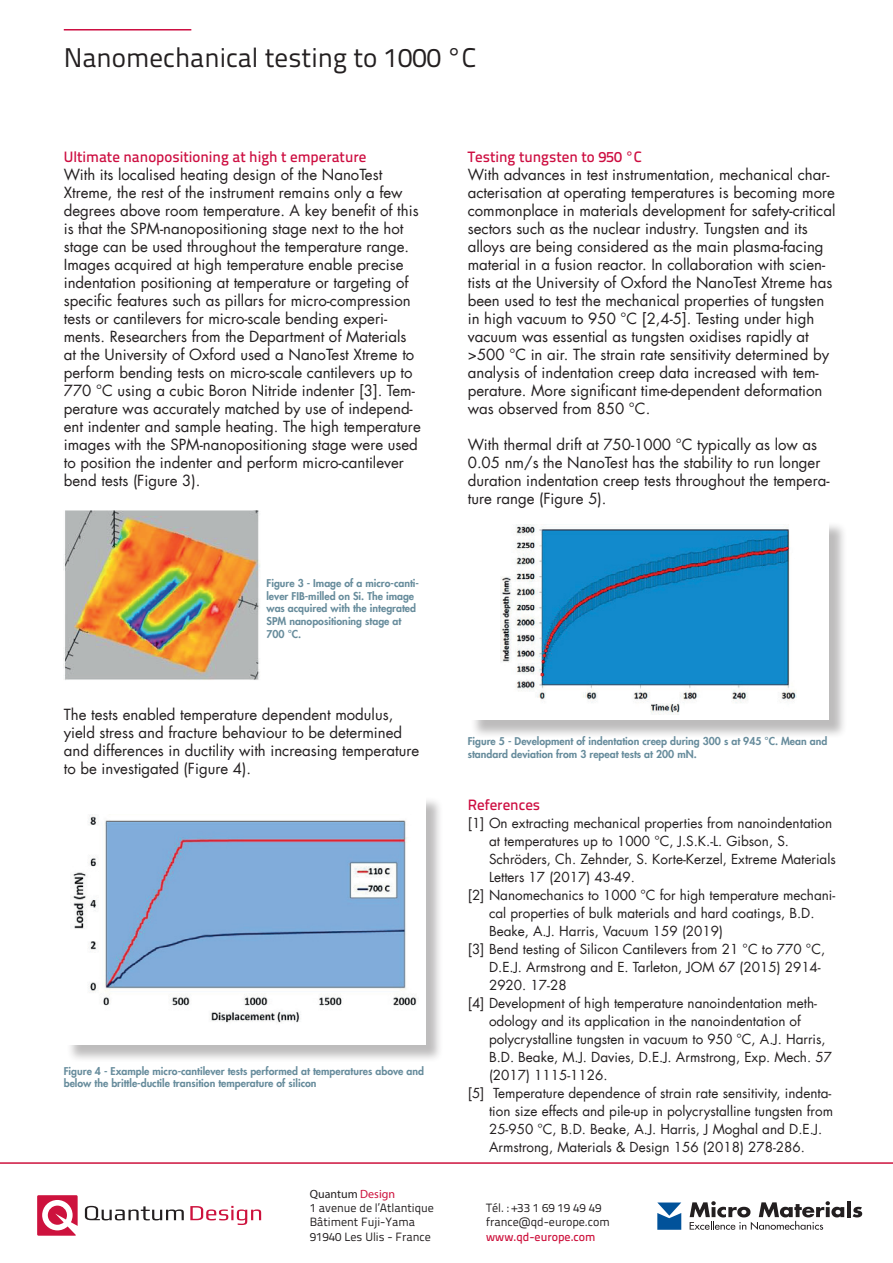
<style>
.page{position:relative;width:893px;height:1263px;background:#fff}
.page>*{position:absolute;margin:0;border:0;box-sizing:border-box;transform-origin:0 0}
.t1{font:27px "Titillium Text 22 L";color:#231f20}
.t2{font:15px/18px "Futura LT";color:#231f20}
.t3{font:500 15px "Titillium Text 22 L";color:#cd0d40}
.t4{font:13.5px "Futura LT";color:#231f20}
.t5{font:12px/14.4px "Titillium Text 22 L";color:#231f20}
.t6{font:500 12px "Titillium Text 22 L";color:#cd123d}
.t7{font:12px "Myriad Pro";color:#231f20}
.t8{font:800 10.5px/12.6px "Futura LT";color:#678c9c}
.s1{color:#cd123d}
</style>
<div class="page">
<svg style="left:37px;top:1195px;width:41px;height:41px"></svg>
<svg style="left:85px;top:1206px;width:99px;height:14px"></svg>
<svg style="left:190px;top:1206px;width:71px;height:19px"></svg>
<hr style="left:0;top:1162px;width:893px;height:2px;background:#cd123d">
<svg style="left:657px;top:1202px;width:24px;height:28px"></svg>
<hr style="left:847px;top:1201px;width:4px;height:16px;background:#231f20">
<svg style="left:853px;top:1207px;width:9px;height:10px"></svg>
<svg style="left:690px;top:1201px;width:154px;height:29px"></svg>
<hr style="left:64px;top:29px;width:127px;height:2px;background:#cd0d40">
<div style="left:470px;top:521px;width:378px;height:218px;background:#231f20;opacity:.3"></div>
<div style="left:468px;top:519px;width:361px;height:201px;background:#fff"></div>
<img style="left:500px;top:525px;width:296px;height:189px">
<img style="left:64px;top:510px;width:196px;height:170px">
<div style="left:66px;top:796px;width:378px;height:267px;background:#231f20;opacity:.3"></div>
<div style="left:64px;top:794px;width:361px;height:250px;background:#fff"></div>
<img style="left:72px;top:814px;width:345px;height:209px">
<h1 class="t1" style="left:64px;top:38px;width:414px">Nanomechanical testing to 1000 °C</h1>
<p class="t3" style="left:64px;top:145px;width:304px">Ultimate nanopositioning at high t emperature</p>
<p class="t2" style="left:64px;top:166px;width:358px">With its localised heating design of the NanoTest Xtreme, the rest of the instrument remains only a few degrees above room temperature. A key benefit of this is that the SPM-nanopositioning stage next to the hot stage can be used throughout the temperature range.<br>Images acquired at high temperature enable precise indentation positioning at temperature or targeting of specific features such as pillars for micro-compression tests or cantilevers for micro-scale bending experi&shy;ments. Researchers from the Department of Materials at the University of Oxford used a NanoTest Xtreme to perform bending tests on micro-scale cantilevers up to 770 °C using a cubic Boron Nitride indenter [3]. Tem&shy;perature was accurately matched by use of independ&shy;ent indenter and sample heating. The high temperature images with the SPM-nanopositioning stage were used to position the indenter and perform micro-cantilever bend tests (Figure 3).</p>
<p class="t8" style="left:266px;top:577px;width:154px">Figure 3 - Image of a micro-canti&shy;lever FIB-milled on Si. The image was acquired with the integrated<br>SPM nanopositioning stage at<br>700 °C.</p>
<p class="t2" style="left:64px;top:706px;width:357px">The tests enabled temperature dependent modulus, yield stress and fracture behaviour to be determined and differences in ductility with increasing temperature to be investigated (Figure 4).</p>
<p class="t8" style="left:64px;top:1064px;width:362px">Figure 4 - Example micro-cantilever tests performed at temperatures above and below the brittle-ductile transition temperature of silicon</p>
<p class="t3" style="left:468px;top:145px;width:175px">Testing tungsten to 950 °C</p>
<p class="t2" style="left:468px;top:166px;width:369px">With advances in test instrumentation, mechanical char&shy;acterisation at operating temperatures is becoming more commonplace in materials development for safety-critical sectors such as the nuclear industry. Tungsten and its alloys are being considered as the main plasma-facing material in a fusion reactor. In collaboration with scien&shy;tists at the University of Oxford the NanoTest Xtreme has been used to test the mechanical properties of tungsten in high vacuum to 950 °C [2,4-5]. Testing under high vacuum was essential as tungsten oxidises rapidly at &gt;500 °C in air. The strain rate sensitivity determined by analysis of indentation creep data increased with tem&shy;perature. More significant time-dependent deformation was observed from 850 °C.</p>
<p class="t2" style="left:468px;top:436px;width:363px">With thermal drift at 750-1000 °C typically as low as 0.05 nm/s the NanoTest has the stability to run longer duration indentation creep tests throughout the tempera&shy;ture range (Figure 5).</p>
<p class="t8" style="left:468px;top:735px;width:361px">Figure 5 - Development of indentation creep during 300 s at 945 °C. Mean and standard deviation from 3 repeat tests at 200 mN.</p>
<p class="t3" style="left:468px;top:793px;width:74px">References</p>
<p class="t4" style="left:468px;top:814px;width:366px">[1] On extracting mechanical properties from nanoindentation</p>
<p class="t4" style="left:489px;top:832px;width:302px">at temperatures up to 1000 °C, J.S.K.-L. Gibson, S.</p>
<p class="t4" style="left:489px;top:850px;width:348px">Schröders, Ch. Zehnder, S. Korte-Kerzel, Extreme Materials</p>
<p class="t4" style="left:489px;top:868px;width:147px">Letters 17 (2017) 43-49.</p>
<p class="t4" style="left:468px;top:886px;width:369px">[2] Nanomechanics to 1000 °C for high temperature mechani-</p>
<p class="t4" style="left:489px;top:904px;width:327px">cal properties of bulk materials and hard coatings, B.D.</p>
<p class="t4" style="left:489px;top:922px;width:236px">Beake, A.J. Harris, Vacuum 159 (2019)</p>
<p class="t4" style="left:468px;top:940px;width:359px">[3] Bend testing of Silicon Cantilevers from 21 °C to 770 °C,</p>
<p class="t4" style="left:489px;top:958px;width:333px">D.E.J. Armstrong and E. Tarleton, JOM 67 (2015) 2914-</p>
<p class="t4" style="left:489px;top:976px;width:79px">2920. 17-28</p>
<p class="t4" style="left:468px;top:994px;width:351px">[4] Development of high temperature nanoindentation meth-</p>
<p class="t4" style="left:489px;top:1012px;width:313px">odology and its application in the nanoindentation of</p>
<p class="t4" style="left:489px;top:1030px;width:338px">polycrystalline tungsten in vacuum to 950 °C, A.J. Harris,</p>
<p class="t4" style="left:489px;top:1048px;width:344px">B.D. Beake, M.J. Davies, D.E.J. Armstrong, Exp. Mech. 57</p>
<p class="t4" style="left:489px;top:1066px;width:120px">(2017) 1115-1126.</p>
<p class="t4" style="left:468px;top:1084px;width:365px">[5] Temperature dependence of strain rate sensitivity, indenta-</p>
<p class="t4" style="left:489px;top:1102px;width:346px">tion size effects and pile-up in polycrystalline tungsten from</p>
<p class="t4" style="left:489px;top:1120px;width:335px">25-950 °C, B.D. Beake, A.J. Harris, J Moghal and D.E.J.</p>
<p class="t4" style="left:489px;top:1138px;width:317px">Armstrong, Materials &amp; Design 156 (2018) 278-286.</p>
<p class="t7" style="left:310px;top:1186px;width:87px">Quantum <span class="s1">Design</span></p>
<p class="t5" style="left:310px;top:1200px;width:126px">1 avenue de l’Atlantique<br>Bâtiment Fuji-Yama<br>91940 Les Ulis - France</p>
<p class="t5" style="left:486px;top:1200px;width:125px">Tél. : +33 1 69 19 49 49 france@qd-europe.com</p>
<p class="t5" style="left:279px;top:1186px;width:124px;line-height:16.8px">Quantum Design GmbH<br>Breitwieserweg 9<br>D-64319 Pfungstadt</p>
<p class="t5" style="left:431px;top:1206px;width:132px">mueller@qd-europe.com</p>
<p class="t6" style="left:486px;top:1227px;width:111px">www.qd-europe.com</p>
</div>
